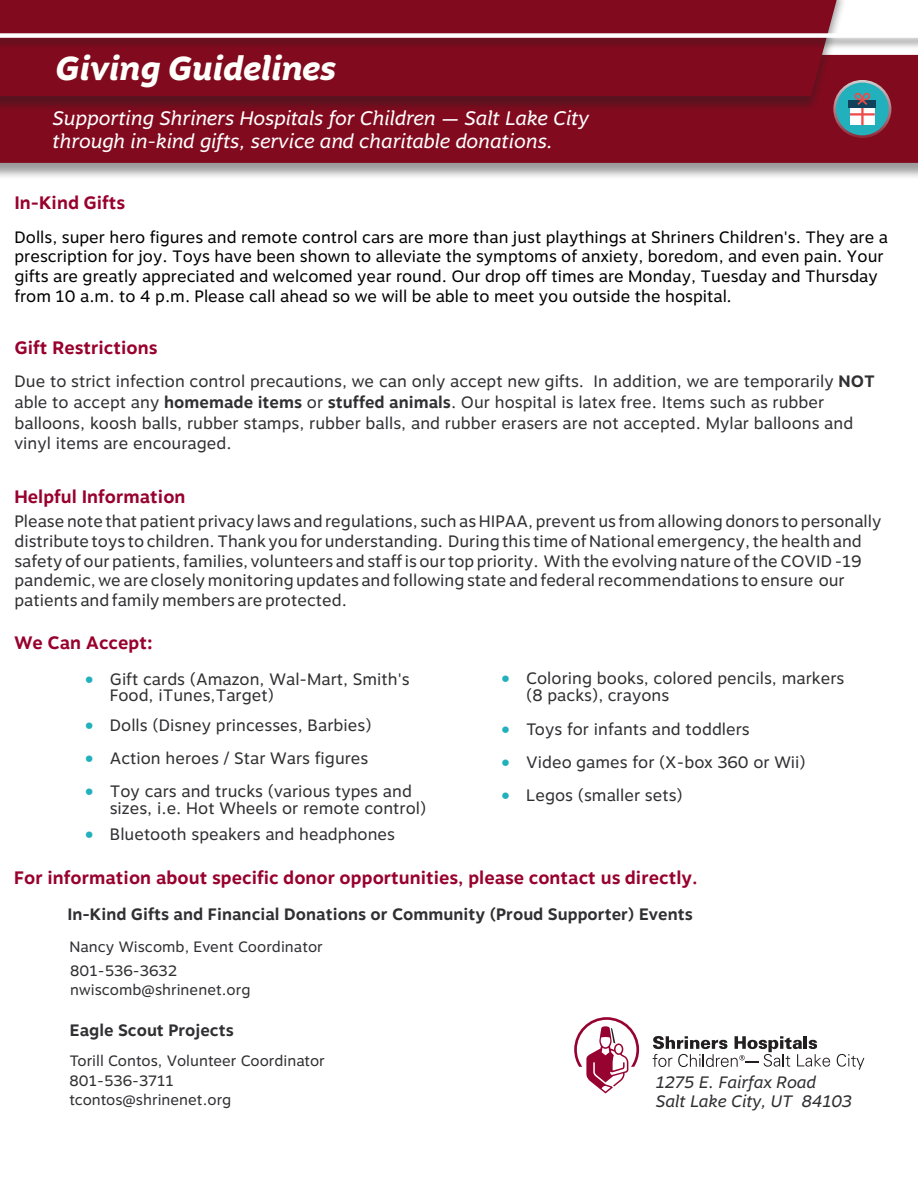
<style>
.page{position:relative;width:918px;height:1188px;background:#fff}
.page>*{position:absolute;margin:0;border:0;box-sizing:border-box;transform-origin:0 0}
.t1{font:italic 800 33px "Motiva Sans";color:#fffffb}
.t2{font:italic 19.5px "Motiva Sans";color:#fff}
.t3{font:700 18px "Motiva Sans";color:#98012d}
.t4{font:16.5px/19.8px "Motiva Sans";color:#302f32}
.t5{font:16.5px/19.8px "Motiva Sans";color:#000}
.Body_2{font:700 16.5px "Motiva Sans";color:#302f32}
.t6{font:italic 16.5px/19.4px "Motiva Sans";color:#302f32}
.Bio_Bullets{font:15px/19.5px "Motiva Sans";color:#302f32}
.s1{font-style:italic}
.s2{font-weight:700}
.s3{color:#22b1bc}
</style>
<div class="page">
<svg style="left:574px;top:1017px;width:65px;height:77px"></svg>
<svg style="left:653px;top:1036px;width:177px;height:31px"></svg>
<svg style="left:837px;top:1054px;width:27px;height:16px"></svg>
<div style="left:0;top:56px;width:918px;height:124px;background:#231f20;opacity:.45"></div>
<div style="left:0;top:55px;width:918px;height:108px;background:#820a1e"></div>
<div style="left:0;top:0;width:847px;height:114px;background:#231f20;opacity:.45"></div>
<svg style="left:0;top:0;width:837px;height:96px"></svg>
<div style="left:0;top:33px;width:918px;height:17px;background:#231f20;opacity:.5"></div>
<div style="left:0;top:33px;width:918px;height:5px;background:#fff"></div>
<svg style="left:833px;top:80px;width:58px;height:58px"></svg>
<div style="left:836px;top:83px;width:53px;height:52px;background:#22b1bc;border-radius:50%"></div>
<div style="left:849px;top:100px;width:27px;height:7px;background:#10425c"></div>
<svg style="left:850px;top:92px;width:25px;height:33px"></svg>
<p class="t1" style="left:56px;top:44px;width:281px">Giving Guidelines</p>
<p class="t2" style="left:52px;top:104px;width:538px">Supporting Shriners Hospitals for Children — Salt Lake City</p>
<p class="t2" style="left:52px;top:127px;width:502px">through in-kind gifts, service and charitable donations.</p>
<h2 class="t3" style="left:14px;top:190px;width:112px">In-Kind Gifts</h2>
<h2 class="t5" style="left:14px;top:227px;width:875px">Dolls, super hero figures and remote control cars are more than just playthings at Shriners Children's. They are a prescription for joy. Toys have been shown to alleviate the symptoms of anxiety, boredom, and even pain. Your gifts are greatly appreciated and welcomed year round. Our drop off times are Monday, Tuesday and Thursday from 10 a.m. to 4 p.m. Please call ahead so we will be able to meet you outside the hospital<span class="s1">.</span></h2>
<h2 class="t3" style="left:14px;top:335px;width:145px">Gift Restrictions</h2>
<h2 class="t4" style="left:14px;top:372px;width:862px;line-height:20.5px">Due to strict infection control precautions, we can only accept new gifts. In addition, we are temporarily <span class="s2">NOT </span>able to accept any <span class="s2">homemade items</span> or <span class="s2">stuffed animals</span>. Our hospital is latex free. Items such as rubber balloons, koosh balls, rubber stamps, rubber balls, and rubber erasers are not accepted. Mylar balloons and vinyl items are encouraged.</h2>
<h2 class="t3" style="left:14px;top:484px;width:173px">Helpful Information</h2>
<h2 class="t4" style="left:14px;top:511px;width:869px">Please note that patient privacy laws and regulations, such as HIPAA, prevent us from allowing donors to personally distribute toys to children. Thank you for understanding. During this time of National emergency, the health and safety of our patients, families, volunteers and staff is our top priority. With the evolving nature of the COVID -19 pandemic, we are closely monitoring updates and following state and federal recommendations to ensure our patients and family members are protected.</h2>
<h2 class="t3" style="left:15px;top:630px;width:140px">We Can Accept:</h2>
<p class="t4" style="left:110px;top:671px;width:301px;line-height:16.5px;text-indent:-25px"><span class="s3">•</span> Gift cards (Amazon, Wal-Mart, Smith's<br>Food, iTunes,Target)</p>
<p class="t4" style="left:85px;top:715px;width:288px"><span class="s3">•</span> Dolls (Disney princesses, Barbies)</p>
<p class="t4" style="left:85px;top:749px;width:285px"><span class="s3">•</span> Action heroes / Star Wars figures</p>
<p class="t4" style="left:110px;top:783px;width:318px;line-height:16.5px;text-indent:-25px"><span class="s3">•</span> Toy cars and trucks (various types and sizes, i.e. Hot Wheels or remote control)</p>
<p class="t4" style="left:85px;top:824px;width:312px"><span class="s3">•</span> Bluetooth speakers and headphones</p>
<p class="t4" style="left:526px;top:670px;width:320px;line-height:17px;text-indent:-25px"><span class="s3">•</span> Coloring books, colored pencils, markers (8 packs), crayons</p>
<p class="t4" style="left:502px;top:719px;width:250px"><span class="s3">•</span> Toys for infants and toddlers</p>
<p class="t4" style="left:502px;top:752px;width:306px"><span class="s3">•</span> Video games for (X-box 360 or Wii)</p>
<p class="t4" style="left:502px;top:785px;width:183px"><span class="s3">•</span> Legos (smaller sets)</p>
<p class="t3" style="left:14px;top:865px;width:685px">For information about specific donor opportunities, please contact us directly.</p>
<p class="Body_2" style="left:67px;top:902px;width:627px">In-Kind Gifts and Financial Donations or Community (Proud Supporter) Events</p>
<p class="Bio_Bullets" style="left:70px;top:937px;width:255px">Nancy Wiscomb, Event Coordinator</p>
<p class="Bio_Bullets" style="left:70px;top:961px;width:182px">801-536-3632 nwiscomb@shrinenet.org</p>
<p class="Body_2" style="left:70px;top:1018px;width:165px">Eagle Scout Projects</p>
<p class="Bio_Bullets" style="left:70px;top:1052px;width:257px">Torill Contos, Volunteer Coordinator</p>
<p class="Bio_Bullets" style="left:70px;top:1071px;width:106px">801-536-3711</p>
<p class="Bio_Bullets" style="left:70px;top:1091px;width:163px">tcontos@shrinenet.org</p>
<h1 class="t6" style="left:656px;top:1072px;width:198px">1275 E. Fairfax Road<br>Salt Lake City, UT 84103</h1>
</div>
